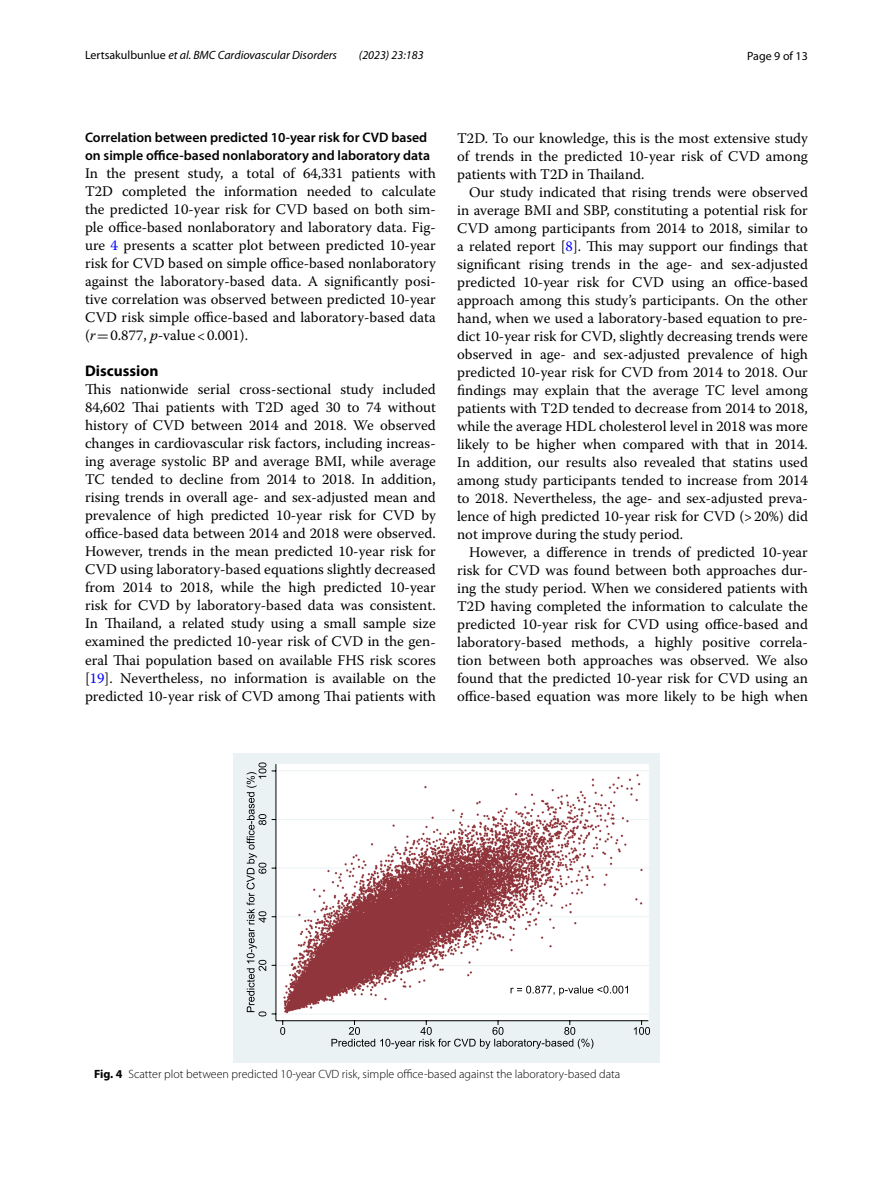
<style>
.page{position:relative;width:893px;height:1187px;background:#fff}
.page>*{position:absolute;margin:0;border:0;box-sizing:border-box;transform-origin:0 0}
.t1{font:700 15.45px "Myriad Pro";color:#000}
.t2{font:14.7px/18px "Warnock Pro";color:#000;text-align:justify}
.t3{font:600 13.8px/18px "Myriad Pro";color:#000}
.t4{font:300 12px "Myriad Pro";color:#000}
.t5{font:italic 12px "Myriad Pro";color:#000}
.t6{font:12px "Myriad Pro";color:#000}
.s1{font-style:normal}
.s2{color:#00f}
.s3{font-style:italic}
.s4{font-family:"MTSY"}
.s5{font-weight:700}
</style>
<div class="page">
<img style="left:234px;top:753px;width:425px;height:309px">
<hr style="left:276px;top:764px;width:1px;height:256px;background:#000">
<hr style="left:276px;top:1020px;width:372px;height:1px;background:#000">
<svg style="left:511px;top:985px;width:117px;height:10px"></svg>
<svg style="left:247px;top:762px;width:19px;height:254px;background:#c8cecf"></svg>
<svg style="left:280px;top:1020px;width:5px;height:14px"></svg>
<svg style="left:634px;top:1020px;width:16px;height:14px"></svg>
<svg style="left:331px;top:1020px;width:262px;height:28px;background:#cad1d2"></svg>
<p class="t5" style="left:85px;top:48px;width:254px"><span class="s1">Lertsakulbunlue</span> et al. BMC Cardiovascular Disorders</p>
<p class="t5" style="left:359px;top:48px;width:66px">(2023) 23:183</p>
<p class="t6" style="left:747px;top:48px;width:62px">Page 9 of 13</p>
<p class="t3" style="left:85px;top:128px;width:346px">Correlation between predicted 10‑year risk for CVD based on simple office‑based nonlaboratory and laboratory data</p>
<p class="t2" style="left:85px;top:164px;width:352px">In the present study, a total of 64,331 patients with T2D completed the information needed to calculate the predicted 10-year risk for CVD based on both sim&shy;ple office-based nonlaboratory and laboratory data. Fig&shy;ure <span class="s2">4</span> presents a scatter plot between predicted 10-year risk for CVD based on simple office-based nonlaboratory against the laboratory-based data. A significantly posi&shy;tive correlation was observed between predicted 10-year CVD risk simple office-based and laboratory-based data (<span class="s3">r</span><span class="s4">=</span>0.877, <span class="s3">p-</span>value&lt;0.001).</p>
<p class="t1" style="left:85px;top:361px;width:75px">Discussion</p>
<p class="t2" style="left:85px;top:380px;width:352px">This nationwide serial cross-sectional study included 84,602 Thai patients with T2D aged 30 to 74 without history of CVD between 2014 and 2018. We observed changes in cardiovascular risk factors, including increas&shy;ing average systolic BP and average BMI, while average TC tended to decline from 2014 to 2018. In addition, rising trends in overall age- and sex-adjusted mean and prevalence of high predicted 10-year risk for CVD by office-based data between 2014 and 2018 were observed.<br>However, trends in the mean predicted 10-year risk for CVD using laboratory-based equations slightly decreased from 2014 to 2018, while the high predicted 10-year risk for CVD by laboratory-based data was consistent.<br>In Thailand, a related study using a small sample size examined the predicted 10-year risk of CVD in the gen&shy;eral Thai population based on available FHS risk scores [<span class="s2">19</span>]. Nevertheless, no information is available on the predicted 10-year risk of CVD among Thai patients with</p>
<p class="t2" style="left:457px;top:128px;width:352px">T2D. To our knowledge, this is the most extensive study of trends in the predicted 10-year risk of CVD among patients with T2D in Thailand.</p>
<p class="t2" style="left:457px;top:182px;width:352px;text-indent:12px">Our study indicated that rising trends were observed in average BMI and SBP, constituting a potential risk for CVD among participants from 2014 to 2018, similar to a related report [<span class="s2">8</span>]. This may support our findings that significant rising trends in the age- and sex-adjusted predicted 10-year risk for CVD using an office-based approach among this study’s participants. On the other hand, when we used a laboratory-based equation to pre&shy;dict 10-year risk for CVD, slightly decreasing trends were observed in age- and sex-adjusted prevalence of high predicted 10-year risk for CVD from 2014 to 2018. Our findings may explain that the average TC level among patients with T2D tended to decrease from 2014 to 2018, while the average HDL cholesterol level in 2018 was more likely to be higher when compared with that in 2014.<br>In addition, our results also revealed that statins used among study participants tended to increase from 2014 to 2018. Nevertheless, the age- and sex-adjusted preva&shy;lence of high predicted 10-year risk for CVD (&gt;20%) did not improve during the study period.</p>
<p class="t2" style="left:457px;top:542px;width:352px;text-indent:12px">However, a difference in trends of predicted 10-year risk for CVD was found between both approaches dur&shy;ing the study period. When we considered patients with T2D having completed the information to calculate the predicted 10-year risk for CVD using office-based and laboratory-based methods, a highly positive correla&shy;tion between both approaches was observed. We also found that the predicted 10-year risk for CVD using an office-based equation was more likely to be high when</p>
<p class="t4" style="left:94px;top:1067px;width:528px"><span class="s5">Fig. 4</span> Scatter plot between predicted 10-year CVD risk, simple office-based against the laboratory-based data</p>
</div>
